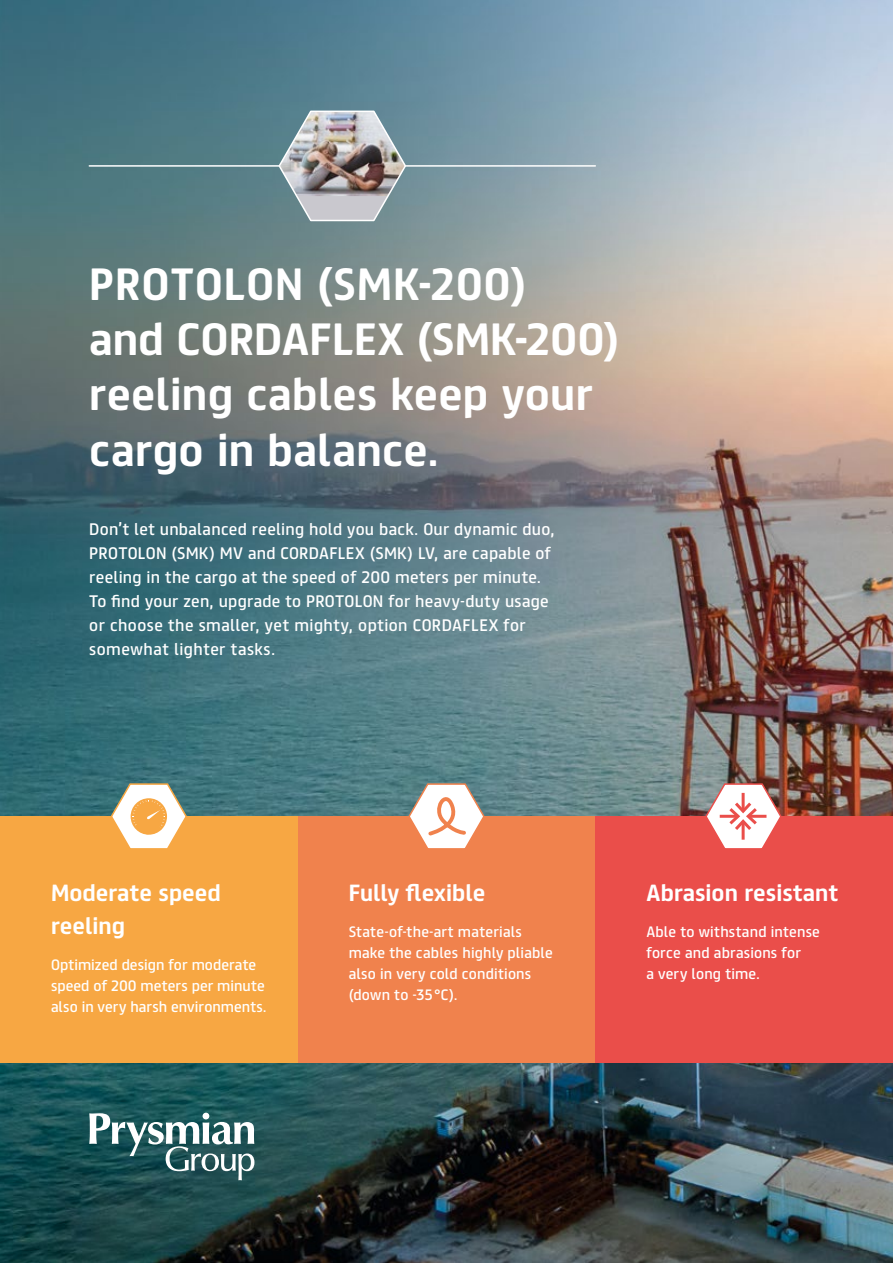
<style>
.page{position:relative;width:893px;height:1263px;background:#fff}
.page>*{position:absolute;margin:0;border:0;box-sizing:border-box;transform-origin:0 0}
.t1{font:700 40.5px/55.5px "FS Truman";letter-spacing:.005em;color:#fff}
.t2{font:700 21px/33px "FS Truman";color:#fff}
.t3{font:15px/24px "FS Truman";letter-spacing:.02em;color:#fff}
.t4{font:13.5px/21px "FS Truman";letter-spacing:.01em;color:#fff}
</style>
<div class="page">
<img style="left:0;top:0;width:893px;height:1263px">
<div style="left:298px;top:816px;width:297px;height:247px;background:#f0824d"></div>
<div style="left:595px;top:816px;width:298px;height:247px;background:#ea4e4a"></div>
<div style="left:0;top:816px;width:298px;height:247px;background:#f7a743"></div>
<svg style="left:407px;top:782px;width:79px;height:67px"></svg>
<svg style="left:704px;top:782px;width:79px;height:67px"></svg>
<svg style="left:110px;top:782px;width:78px;height:67px"></svg>
<hr style="left:89px;top:165px;width:506px;height:2px;background:#fff">
<img style="left:278px;top:109px;width:129px;height:113px">
<svg style="left:89px;top:1113px;width:165px;height:67px"></svg>
<h1 class="t1" style="left:89px;top:252px;width:532px">PROTOLON (SMK-200)<br>and CORDAFLEX (SMK-200) reeling cables keep your cargo in balance.</h1>
<p class="t3" style="left:89px;top:516px;width:467px">Don’t let unbalanced reeling hold you back. Our dynamic duo, PROTOLON (SMK) MV and CORDAFLEX (SMK) LV, are capable of reeling in the cargo at the speed of 200 meters per minute.<br>To find your zen, upgrade to PROTOLON for heavy-duty usage or choose the smaller, yet mighty, option CORDAFLEX for somewhat lighter tasks.</p>
<h2 class="t2" style="left:51px;top:874px;width:171px">Moderate speed reeling</h2>
<p class="t4" style="left:51px;top:953px;width:217px">Optimized design for moderate speed of 200 meters per minute also in very harsh environments.</p>
<h2 class="t2" style="left:349px;top:874px;width:138px">Fully flexible</h2>
<p class="t4" style="left:349px;top:920px;width:206px">State-of-the-art materials make the cables highly pliable also in very cold conditions (down to -35°C).</p>
<h2 class="t2" style="left:646px;top:874px;width:193px">Abrasion resistant</h2>
<p class="t4" style="left:646px;top:920px;width:175px">Able to withstand intense force and abrasions for<br>a very long time.</p>
</div>
